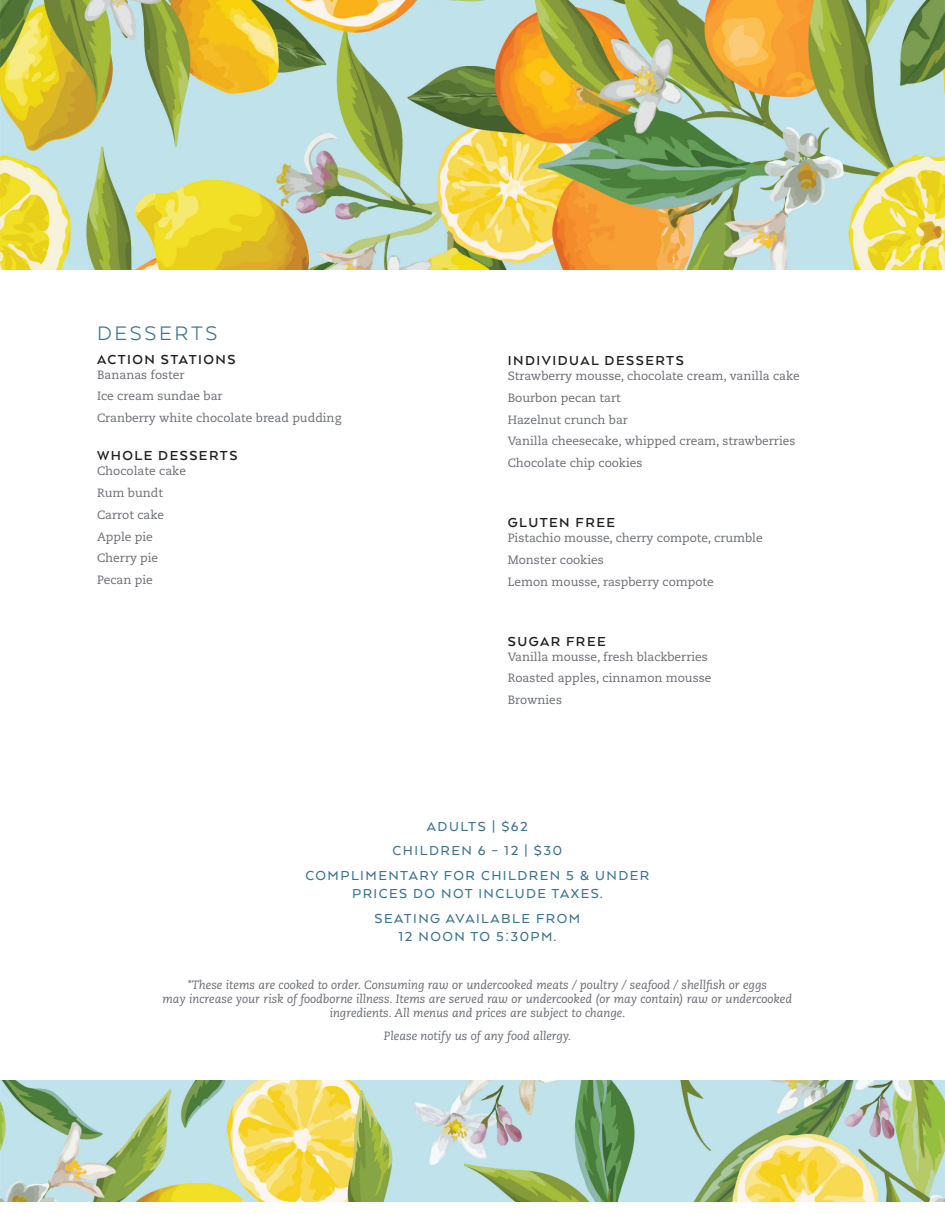
<style>
.page{position:relative;width:945px;height:1215px;background:#fff}
.page>*{position:absolute;margin:0;border:0;box-sizing:border-box;transform-origin:0 0}
.t1{font:22.5px "Arquitecta";letter-spacing:.12em;color:#3e748e}
.t2{font:500 15px/18px "Arquitecta";letter-spacing:.1em;color:#3e748e;text-align:center}
.t3{font:700 15px "Arquitecta";letter-spacing:.1em;color:#231f20}
.t4{font:12px "Caecilia LT Std";color:#696b73}
.Italics_-_fine_print{font:italic 12px/14.4px "Caecilia LT Std";color:#696b73;text-align:center}
</style>
<div class="page">
<img style="left:0;top:1081px;width:945px;height:121px">
<img style="left:0;top:0;width:945px;height:269px">
<p class="t1" style="left:97px;top:320px;width:122px">DESSERTS</p>
<p class="t3" style="left:97px;top:350px;width:140px">ACTION STATIONS</p>
<p class="t4" style="left:97px;top:367px;width:89px">Bananas foster</p>
<p class="t4" style="left:97px;top:389px;width:127px">Ice cream sundae bar</p>
<p class="t4" style="left:97px;top:411px;width:246px">Cranberry white chocolate bread pudding</p>
<p class="t3" style="left:97px;top:446px;width:142px">WHOLE DESSERTS</p>
<p class="t4" style="left:97px;top:464px;width:90px">Chocolate cake</p>
<p class="t4" style="left:97px;top:486px;width:68px">Rum bundt</p>
<p class="t4" style="left:97px;top:508px;width:69px">Carrot cake</p>
<p class="t4" style="left:97px;top:529px;width:57px">Apple pie</p>
<p class="t4" style="left:97px;top:551px;width:63px">Cherry pie</p>
<p class="t4" style="left:97px;top:573px;width:57px">Pecan pie</p>
<p class="t3" style="left:508px;top:351px;width:178px">INDIVIDUAL DESSERTS</p>
<p class="t4" style="left:508px;top:369px;width:294px">Strawberry mousse, chocolate cream, vanilla cake</p>
<p class="t4" style="left:508px;top:391px;width:115px">Bourbon pecan tart</p>
<p class="t4" style="left:508px;top:412px;width:122px">Hazelnut crunch bar</p>
<p class="t4" style="left:508px;top:434px;width:289px">Vanilla cheesecake, whipped cream, strawberries</p>
<p class="t4" style="left:508px;top:456px;width:136px">Chocolate chip cookies</p>
<p class="t3" style="left:508px;top:513px;width:109px">GLUTEN FREE</p>
<p class="t4" style="left:508px;top:531px;width:256px">Pistachio mousse, cherry compote, crumble</p>
<p class="t4" style="left:508px;top:553px;width:98px">Monster cookies</p>
<p class="t4" style="left:508px;top:574px;width:208px">Lemon mousse, raspberry compote</p>
<p class="t3" style="left:508px;top:632px;width:99px">SUGAR FREE</p>
<p class="t4" style="left:508px;top:649px;width:202px">Vanilla mousse, fresh blackberries</p>
<p class="t4" style="left:508px;top:671px;width:205px">Roasted apples, cinnamon mousse</p>
<p class="t4" style="left:508px;top:693px;width:56px">Brownies</p>
<p class="t2" style="left:427px;top:817px;width:102px">ADULTS | $62</p>
<p class="t2" style="left:393px;top:841px;width:171px">CHILDREN 6 – 12 | $30</p>
<p class="t2" style="left:305px;top:866px;width:346px">COMPLIMENTARY FOR CHILDREN 5 &amp; UNDER<br>PRICES DO NOT INCLUDE TAXES.</p>
<p class="t2" style="left:374px;top:909px;width:207px">SEATING AVAILABLE FROM<br>12 NOON TO 5:30PM.</p>
<p class="Italics_-_fine_print" style="left:163px;top:978px;width:631px">*These items are cooked to order. Consuming raw or undercooked meats / poultry / seafood / shellfish or eggs<br>may increase your risk of foodborne illness. Items are served raw or undercooked (or may contain) raw or undercooked ingredients. All menus and prices are subject to change.</p>
<p class="Italics_-_fine_print" style="left:384px;top:1029px;width:189px">Please notify us of any food allergy.</p>
</div>
